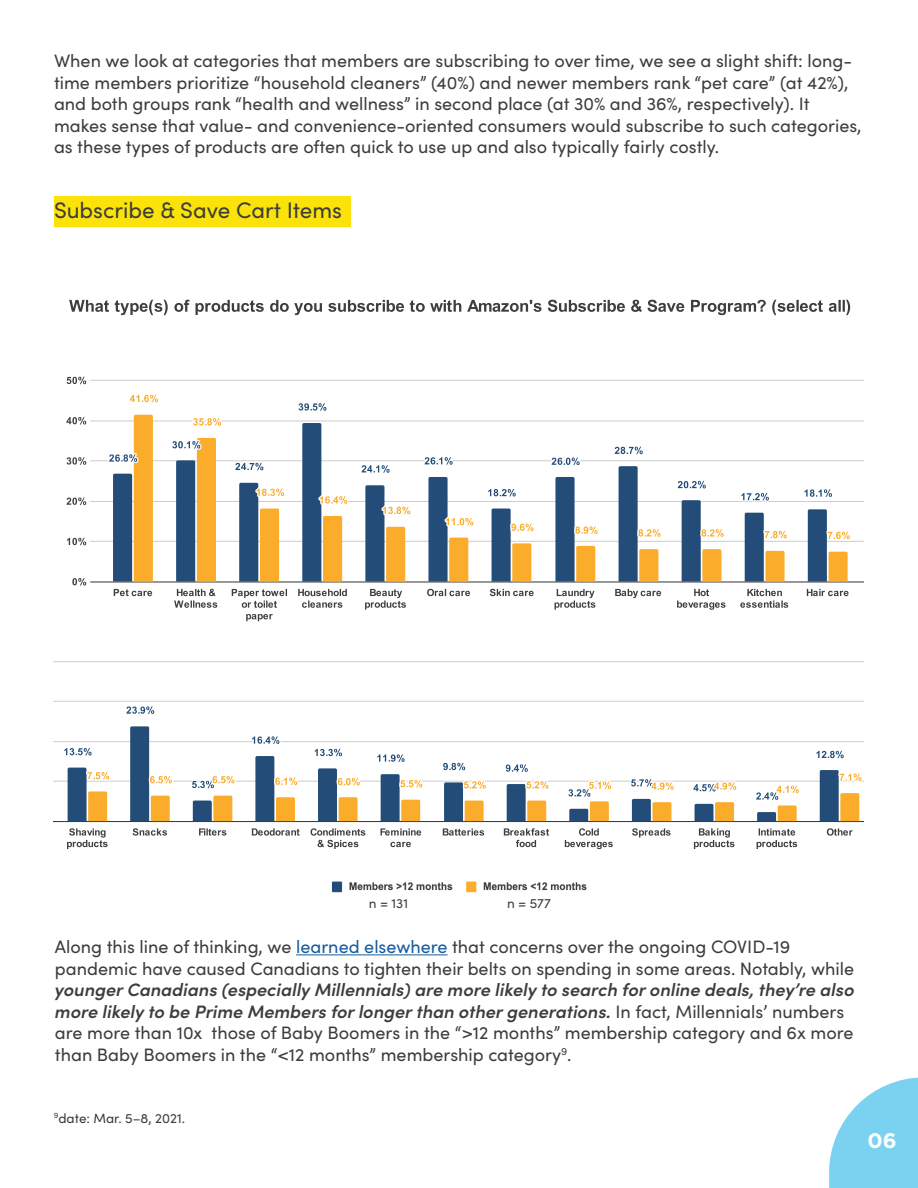
<style>
.page{position:relative;width:918px;height:1188px;background:#fff}
.page>*{position:absolute;margin:0;border:0;box-sizing:border-box;transform-origin:0 0}
.t1{font:22.5px "Sofia Pro";color:#3d3d3d}
.t2{font:700 21px "Gotham";color:#fff}
.t3{font:18px/21.6px "Sofia Pro";color:#3d3d3d}
.t4{font:13.5px "Sofia Pro";color:#3d3d3d}
.s1{color:#175d9e}
.s2{font-weight:600;font-style:italic}
</style>
<div class="page">
<svg style="left:829px;top:1077px;width:89px;height:111px"></svg>
<div style="left:54px;top:197px;width:297px;height:30px;background:#fbe309"></div>
<img style="left:331px;top:881px;width:256px;height:12px">
<hr style="left:90px;top:582px;width:773px;height:1px;background:#333">
<hr style="left:90px;top:541px;width:773px;height:1px;background:#ccc">
<hr style="left:90px;top:501px;width:773px;height:1px;background:#ccc">
<hr style="left:90px;top:460px;width:773px;height:1px;background:#ccc">
<hr style="left:90px;top:421px;width:773px;height:1px;background:#ccc">
<hr style="left:90px;top:380px;width:773px;height:1px;background:#ccc">
<svg style="left:107px;top:415px;width:46px;height:167px"></svg>
<svg style="left:169px;top:438px;width:47px;height:144px"></svg>
<svg style="left:233px;top:460px;width:34px;height:11px"></svg>
<svg style="left:298px;top:403px;width:29px;height:8px"></svg>
<svg style="left:359px;top:460px;width:34px;height:13px"></svg>
<svg style="left:422px;top:457px;width:34px;height:8px"></svg>
<svg style="left:488px;top:489px;width:28px;height:8px"></svg>
<svg style="left:549px;top:457px;width:34px;height:9px"></svg>
<svg style="left:614px;top:446px;width:29px;height:9px"></svg>
<svg style="left:677px;top:480px;width:29px;height:9px"></svg>
<svg style="left:741px;top:493px;width:28px;height:9px"></svg>
<svg style="left:804px;top:489px;width:28px;height:8px"></svg>
<svg style="left:129px;top:394px;width:29px;height:9px"></svg>
<svg style="left:190px;top:418px;width:34px;height:8px"></svg>
<svg style="left:239px;top:483px;width:49px;height:99px"></svg>
<svg style="left:302px;top:423px;width:49px;height:159px"></svg>
<svg style="left:365px;top:485px;width:49px;height:97px"></svg>
<svg style="left:428px;top:477px;width:49px;height:105px"></svg>
<svg style="left:492px;top:509px;width:45px;height:73px"></svg>
<svg style="left:555px;top:477px;width:46px;height:105px"></svg>
<svg style="left:619px;top:466px;width:45px;height:116px"></svg>
<svg style="left:682px;top:500px;width:45px;height:82px"></svg>
<svg style="left:745px;top:513px;width:45px;height:69px"></svg>
<svg style="left:808px;top:509px;width:45px;height:73px"></svg>
<svg style="left:72px;top:578px;width:14px;height:8px"></svg>
<svg style="left:67px;top:538px;width:19px;height:7px"></svg>
<svg style="left:66px;top:497px;width:20px;height:8px"></svg>
<svg style="left:67px;top:457px;width:19px;height:8px"></svg>
<svg style="left:66px;top:417px;width:20px;height:7px"></svg>
<svg style="left:67px;top:377px;width:19px;height:7px"></svg>
<svg style="left:114px;top:589px;width:38px;height:7px"></svg>
<svg style="left:174px;top:589px;width:43px;height:19px"></svg>
<svg style="left:232px;top:589px;width:55px;height:19px"></svg>
<svg style="left:246px;top:614px;width:27px;height:7px"></svg>
<svg style="left:298px;top:589px;width:49px;height:19px"></svg>
<svg style="left:365px;top:589px;width:41px;height:21px"></svg>
<svg style="left:427px;top:589px;width:43px;height:7px"></svg>
<svg style="left:490px;top:589px;width:44px;height:7px"></svg>
<svg style="left:555px;top:589px;width:40px;height:21px"></svg>
<svg style="left:615px;top:589px;width:46px;height:9px"></svg>
<svg style="left:677px;top:589px;width:48px;height:21px"></svg>
<svg style="left:740px;top:589px;width:48px;height:19px"></svg>
<svg style="left:807px;top:589px;width:42px;height:7px"></svg>
<hr style="left:54px;top:821px;width:810px;height:1px;background:#333">
<hr style="left:54px;top:781px;width:810px;height:1px;background:#ccc">
<hr style="left:54px;top:741px;width:810px;height:1px;background:#ccc">
<hr style="left:54px;top:701px;width:810px;height:1px;background:#ccc">
<hr style="left:54px;top:661px;width:810px;height:1px;background:#ccc">
<svg style="left:632px;top:799px;width:39px;height:22px"></svg>
<svg style="left:695px;top:802px;width:39px;height:19px"></svg>
<svg style="left:64px;top:748px;width:28px;height:8px"></svg>
<svg style="left:126px;top:706px;width:29px;height:8px"></svg>
<svg style="left:252px;top:736px;width:29px;height:8px"></svg>
<svg style="left:314px;top:748px;width:28px;height:9px"></svg>
<svg style="left:377px;top:754px;width:28px;height:8px"></svg>
<svg style="left:816px;top:750px;width:28px;height:9px"></svg>
<svg style="left:68px;top:768px;width:45px;height:53px"></svg>
<svg style="left:130px;top:726px;width:45px;height:95px"></svg>
<svg style="left:189px;top:776px;width:49px;height:45px"></svg>
<svg style="left:255px;top:756px;width:45px;height:65px"></svg>
<svg style="left:318px;top:768px;width:45px;height:53px"></svg>
<svg style="left:381px;top:774px;width:45px;height:47px"></svg>
<svg style="left:440px;top:762px;width:49px;height:59px"></svg>
<svg style="left:502px;top:764px;width:50px;height:57px"></svg>
<svg style="left:565px;top:780px;width:49px;height:41px"></svg>
<svg style="left:628px;top:779px;width:49px;height:11px"></svg>
<svg style="left:690px;top:780px;width:50px;height:12px"></svg>
<svg style="left:754px;top:780px;width:48px;height:41px"></svg>
<svg style="left:820px;top:770px;width:44px;height:51px"></svg>
<svg style="left:67px;top:828px;width:41px;height:21px"></svg>
<svg style="left:133px;top:828px;width:34px;height:8px"></svg>
<svg style="left:199px;top:828px;width:27px;height:8px"></svg>
<svg style="left:252px;top:828px;width:48px;height:8px"></svg>
<svg style="left:311px;top:828px;width:54px;height:21px"></svg>
<svg style="left:381px;top:828px;width:40px;height:8px"></svg>
<svg style="left:390px;top:842px;width:21px;height:5px"></svg>
<svg style="left:443px;top:828px;width:41px;height:8px"></svg>
<svg style="left:504px;top:828px;width:45px;height:19px"></svg>
<svg style="left:565px;top:828px;width:48px;height:21px"></svg>
<svg style="left:632px;top:828px;width:39px;height:9px"></svg>
<svg style="left:694px;top:828px;width:40px;height:21px"></svg>
<svg style="left:757px;top:828px;width:40px;height:21px"></svg>
<svg style="left:827px;top:828px;width:26px;height:8px"></svg>
<svg style="left:69px;top:300px;width:781px;height:15px"></svg>
<hr style="left:296px;top:954px;width:152px;height:1px;background:#175d9e">
<p class="t3" style="left:54px;top:49px;width:809px">When we look at categories that members are subscribing to over time, we see a slight shift: long&shy;time members prioritize “household cleaners” (40%) and newer members rank “pet care” (at 42%), and both groups rank “health and wellness” in second place (at 30% and 36%, respectively). It makes sense that value- and convenience-oriented consumers would subscribe to such categories, as these types of products are often quick to use up and also typically fairly costly.</p>
<p class="t1" style="left:54px;top:194px;width:290px">Subscribe &amp; Save Cart Items</p>
<p class="t4" style="left:369px;top:894px;width:41px">n = 131</p>
<p class="t4" style="left:507px;top:894px;width:45px">n = 577</p>
<p class="t3" style="left:55px;top:935px;width:801px">Along this line of thinking, we <span class="s1">learned elsewhere</span> that concerns over the ongoing COVID-19 pandemic have caused Canadians to tighten their belts on spending in some areas. Notably, while <span class="s2">younger Canadians (especially Millennials) are more likely to search for online deals, they’re also more likely to be Prime Members for longer than other generations.</span> In fact, Millennials’ numbers are more than 10x those of Baby Boomers in the “&gt;12 months” membership category and 6x more than Baby Boomers in the “&lt;12 months” membership category<sup>9</sup>.</p>
<p class="t4" style="left:54px;top:1108px;width:133px"><sup>9</sup>date: Mar. 5–8, 2021.</p>
<p class="t2" style="left:867px;top:1126px;width:31px">06</p>
</div>
